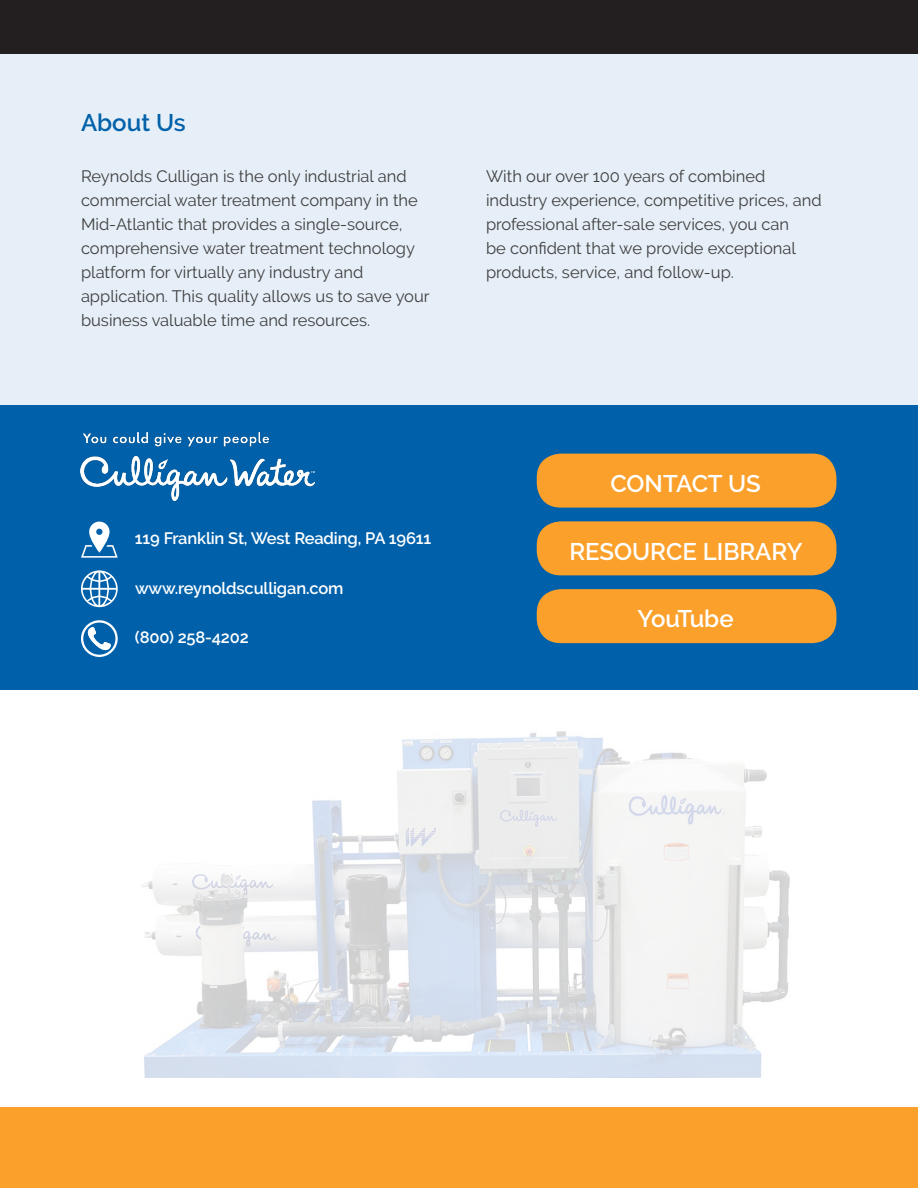
<style>
.page{position:relative;width:918px;height:1188px;background:#fff}
.page>*{position:absolute;margin:0;border:0;box-sizing:border-box;transform-origin:0 0}
.t1{font:600 24px "Raleway";color:#fff}
.t2{font:600 24px "Raleway";letter-spacing:-.045em;color:#fff}
.t3{font:600 24px "Raleway";color:#0061aa}
.t4{font:16.5px/24px "Raleway";color:#3e3e3f}
.t5{font:600 16.5px "Raleway";letter-spacing:-.01em;color:#fff}
</style>
<div class="page">
<div style="left:0;top:27px;width:918px;height:399px;background:#e6eff7"></div>
<div style="left:0;top:405px;width:918px;height:284px;background:#0061aa"></div>
<div style="left:537px;top:454px;width:299px;height:54px;background:#fba02a;border-radius:24px"></div>
<div style="left:537px;top:521px;width:299px;height:54px;background:#fba02a;border-radius:24px"></div>
<div style="left:537px;top:589px;width:299px;height:54px;background:#fba02a;border-radius:24px"></div>
<div style="left:0;top:0;width:918px;height:54px;background:#231f20"></div>
<div style="left:0;top:1107px;width:918px;height:81px;background:#fba02a"></div>
<svg style="left:81px;top:522px;width:37px;height:36px"></svg>
<svg style="left:81px;top:570px;width:37px;height:37px"></svg>
<svg style="left:81px;top:621px;width:37px;height:36px"></svg>
<img style="left:142px;top:731px;width:648px;height:346px">
<img style="left:81px;top:433px;width:233px;height:67px">
<h1 class="t3" style="left:81px;top:108px;width:106px">About Us</h1>
<p class="t4" style="left:81px;top:165px;width:350px">Reynolds Culligan is the only industrial and commercial water treatment company in the Mid-Atlantic that provides a single-source, comprehensive water treatment technology platform for virtually any industry and application. This quality allows us to save your business valuable time and resources.</p>
<p class="t4" style="left:486px;top:165px;width:337px">With our over 100 years of combined industry experience, competitive prices, and professional after-sale services, you can<br>be confident that we provide exceptional products, service, and follow-up.</p>
<p class="t5" style="left:135px;top:532px;width:298px">119 Franklin St, West Reading, PA 19611</p>
<p class="t5" style="left:135px;top:578px;width:210px">www.reynoldsculligan.com</p>
<p class="t5" style="left:135px;top:631px;width:115px">(800) 258-4202</p>
<h1 class="t1" style="left:610px;top:474px;width:152px">CONTACT US</h1>
<h1 class="t1" style="left:569px;top:542px;width:235px">RESOURCE LIBRARY</h1>
<h1 class="t2" style="left:637px;top:609px;width:98px">YouTube</h1>
</div>
